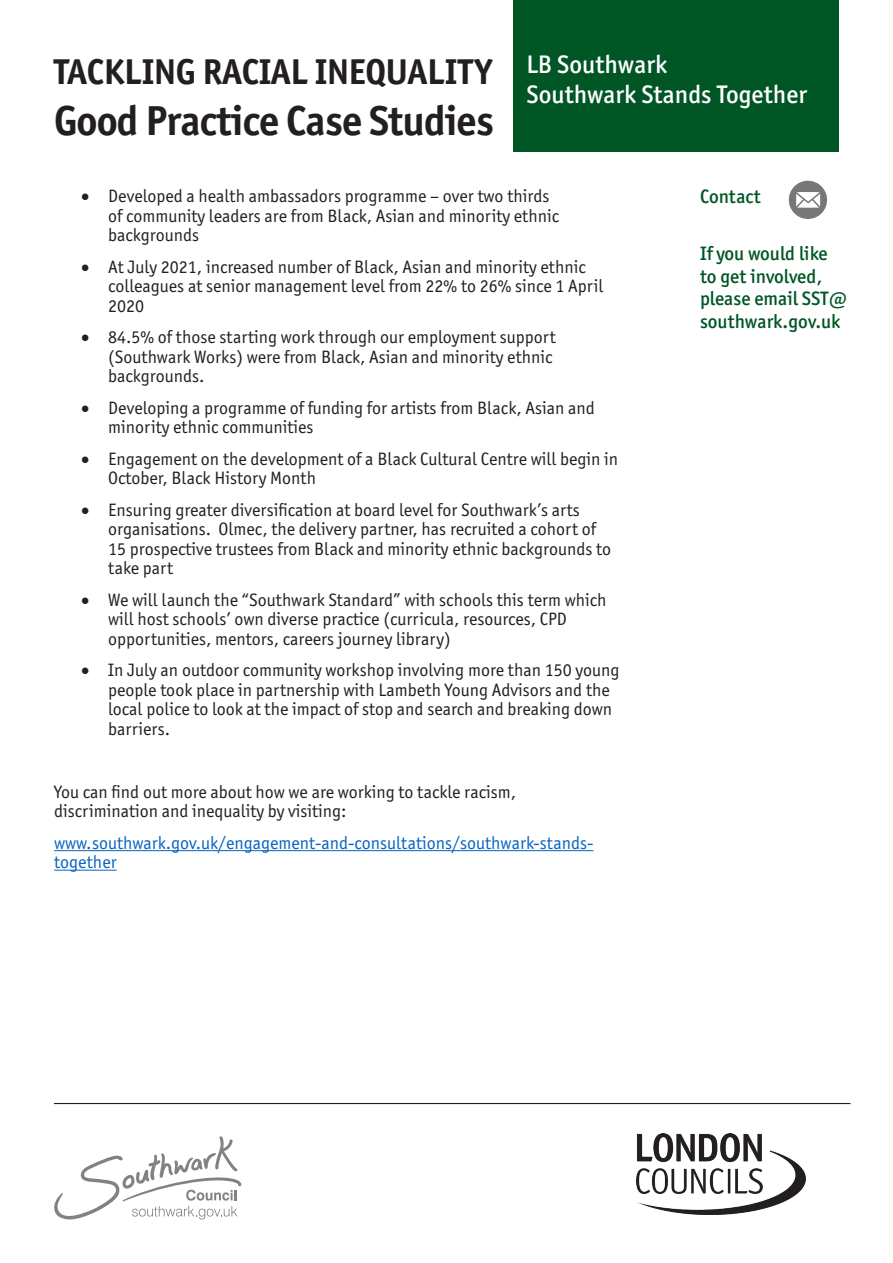
<style>
.page{position:relative;width:893px;height:1263px;background:#fff}
.page>*{position:absolute;margin:0;border:0;box-sizing:border-box;transform-origin:0 0}
.t1{font:700 42px "Officina Sans ITC Pro";letter-spacing:-.02em;color:#231f20}
.t2{font:700 36px "Officina Sans ITC Pro";letter-spacing:-.01em;color:#231f20}
.t3{font:500 25.5px "Officina Sans ITC Pro";color:#fff}
.t4{font:500 19.5px/22.5px "Officina Sans ITC Pro";color:#005625}
.t5{font:18px/19.5px "Officina Sans ITC Pro";color:#231f20}
.t6{font:18px/19.5px "Officina Sans ITC Pro";color:#0563c1}
</style>
<div class="page">
<hr style="left:54px;top:1103px;width:796px;height:1px;background:#231f20">
<hr style="left:54px;top:850px;width:539px;height:1px;background:#0563c1">
<hr style="left:54px;top:870px;width:63px;height:1px;background:#0563c1">
<div style="left:514px;top:0;width:325px;height:152px;background:#005625"></div>
<img style="left:637px;top:1133px;width:169px;height:81px">
<svg style="left:54px;top:1136px;width:187px;height:83px"></svg>
<div style="left:789px;top:181px;width:38px;height:38px;background:#797677;border-radius:50%"></div>
<svg style="left:796px;top:192px;width:24px;height:16px"></svg>
<p class="t2" style="left:54px;top:50px;width:440px">TACKLING RACIAL INEQUALITY</p>
<p class="t1" style="left:54px;top:94px;width:441px">Good Practice Case Studies</p>
<p class="t3" style="left:527px;top:49px;width:142px">LB Southwark</p>
<p class="t3" style="left:527px;top:79px;width:282px">Southwark Stands Together</p>
<p class="t5" style="left:108px;top:186px;width:452px;text-indent:-27px">• Developed a health ambassadors programme – over two thirds of community leaders are from Black, Asian and minority ethnic backgrounds</p>
<p class="t5" style="left:108px;top:257px;width:497px;text-indent:-27px">• At July 2021, increased number of Black, Asian and minority ethnic colleagues at senior management level from 22% to 26% since 1 April<br>2020</p>
<p class="t5" style="left:108px;top:327px;width:449px;text-indent:-27px">• 84.5% of those starting work through our employment support (Southwark Works) were from Black, Asian and minority ethnic backgrounds.</p>
<p class="t5" style="left:108px;top:398px;width:488px;text-indent:-27px">• Developing a programme of funding for artists from Black, Asian and minority ethnic communities</p>
<p class="t5" style="left:108px;top:449px;width:511px;text-indent:-27px">• Engagement on the development of a Black Cultural Centre will begin in<br>October, Black History Month</p>
<p class="t5" style="left:108px;top:500px;width:504px;text-indent:-27px">• Ensuring greater diversification at board level for Southwark’s arts organisations. Olmec, the delivery partner, has recruited a cohort of 15 prospective trustees from Black and minority ethnic backgrounds to take part</p>
<p class="t5" style="left:108px;top:590px;width:500px;text-indent:-27px">• We will launch the “Southwark Standard” with schools this term which will host schools’ own diverse practice (curricula, resources, CPD opportunities, mentors, careers journey library)</p>
<p class="t5" style="left:108px;top:660px;width:513px;text-indent:-27px">• In July an outdoor community workshop involving more than 150 young people took place in partnership with Lambeth Young Advisors and the local police to look at the impact of stop and search and breaking down barriers.</p>
<p class="t5" style="left:54px;top:782px;width:463px">You can find out more about how we are working to tackle racism, discrimination and inequality by visiting:</p>
<p class="t6" style="left:54px;top:833px;width:541px">www.southwark.gov.uk/engagement-and-consultations/southwark-stands&shy;together</p>
<p class="t4" style="left:700px;top:185px;width:62px">Contact</p>
<p class="t4" style="left:700px;top:242px;width:149px">If you would like to get involved, please email SST@ southwark.gov.uk</p>
</div>
